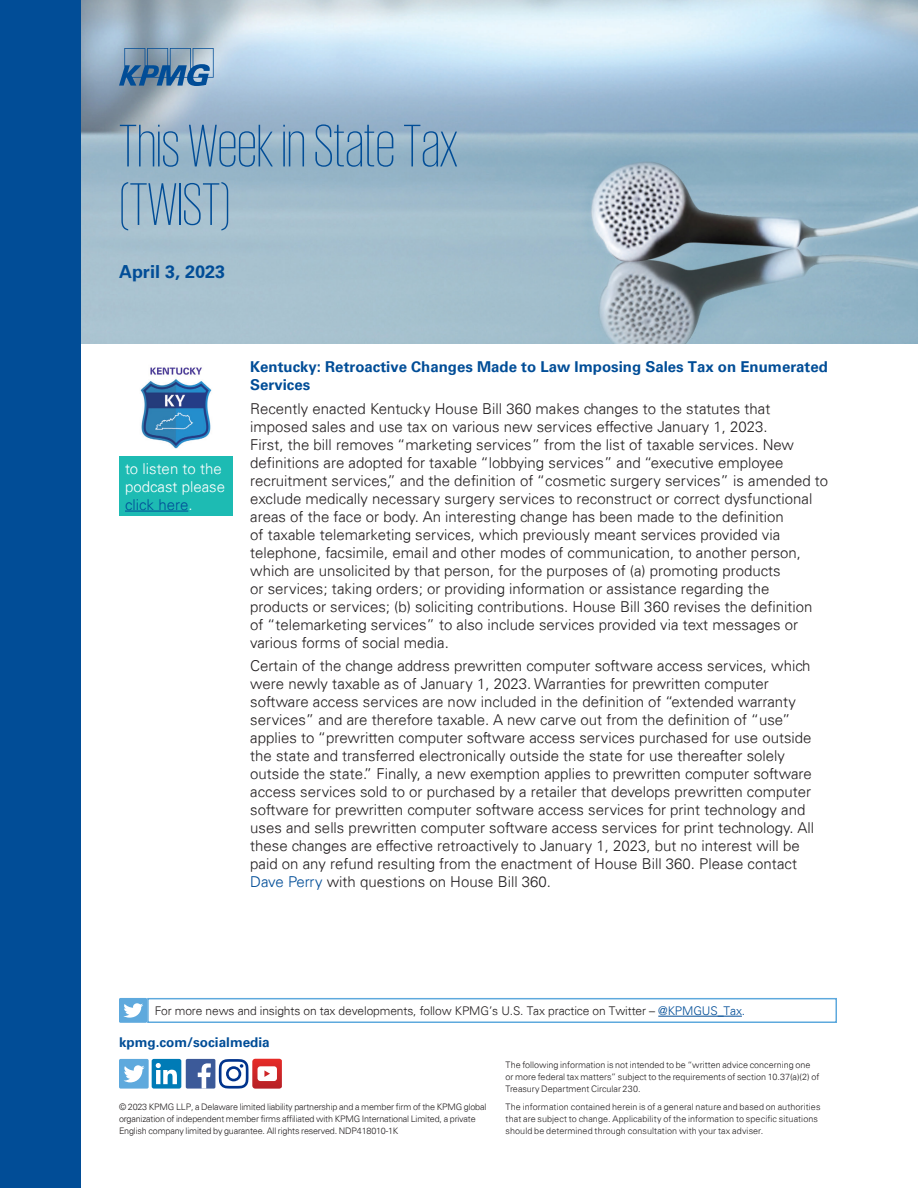
<style>
.page{position:relative;width:918px;height:1188px;background:#fff}
.page>*{position:absolute;margin:0;border:0;box-sizing:border-box;transform-origin:0 0}
.Title_60pt_White{font:200 61.5px/58.5px "KPMG";color:#014d97}
.Subhead_9pt{font:700 18px "Univers 65";color:#014d97}
.Body_Copy{font:300 15px/18px "Univers 45";color:#231f20}
.Body_Copy-2{font:700 15px/18px "Univers 65";color:#014d97}
.Folio{font:300 15px/18px "Univers 45";color:#fff}
.URL{font:700 13.5px "Univers 65";color:#014d97}
.Folio-2{font:300 12px "Univers 45";letter-spacing:-.01em;color:#231f20}
.Legal_6pt{font:300 9px/12px "Univers 45";letter-spacing:-.005em;color:#231f20}
.s1{color:#014d97}
</style>
<div class="page">
<img style="left:81px;top:0;width:837px;height:344px">
<svg style="left:119px;top:48px;width:95px;height:38px;background:#638aad"></svg>
<div style="left:0;top:0;width:81px;height:1188px;background:#014d97"></div>
<img style="left:140px;top:367px;width:72px;height:82px">
<div style="left:119px;top:456px;width:114px;height:60px;background:#1dbbb3"></div>
<hr style="left:125px;top:511px;width:63px;height:1px;background:#014d97">
<div style="left:119px;top:1059px;width:30px;height:30px;background:#5ea9dd;border-radius:2px"></div>
<svg style="left:124px;top:1065px;width:21px;height:17px"></svg>
<div style="left:152px;top:1059px;width:29px;height:30px;background:#007bb6;border-radius:2px"></div>
<svg style="left:156px;top:1063px;width:21px;height:21px"></svg>
<div style="left:186px;top:1059px;width:29px;height:30px;background:#3c5a99;border-radius:2px"></div>
<svg style="left:198px;top:1063px;width:13px;height:26px"></svg>
<svg style="left:219px;top:1059px;width:63px;height:30px"></svg>
<hr style="left:658px;top:1016px;width:84px;height:1px;background:#014d97">
<div style="left:147px;top:998px;width:690px;height:25px;border:2px solid #5ea9dd"></div>
<div style="left:119px;top:998px;width:28px;height:25px;background:#5ea9dd"></div>
<svg style="left:123px;top:1003px;width:20px;height:15px"></svg>
<p class="Title_60pt_White" style="left:119px;top:115px;width:340px">This Week in State Tax (TWIST)</p>
<p class="Subhead_9pt" style="left:119px;top:261px;width:108px">April 3, 2023</p>
<p class="Folio" style="left:125px;top:459px;width:102px">to listen to the podcast please <span class="s1">click here</span>.</p>
<p class="Body_Copy-2" style="left:250px;top:358px;width:579px">Kentucky: Retroactive Changes Made to Law Imposing Sales Tax on Enumerated<br>Services</p>
<p class="Body_Copy" style="left:250px;top:399px;width:579px">Recently enacted Kentucky House Bill 360 makes changes to the statutes that imposed sales and use tax on various new services effective January 1, 2023.<br>First, the bill removes “marketing services” from the list of taxable services. New definitions are adopted for taxable “lobbying services” and “executive employee recruitment services,” and the definition of “cosmetic surgery services” is amended to exclude medically necessary surgery services to reconstruct or correct dysfunctional areas of the face or body. An interesting change has been made to the definition<br>of taxable telemarketing services, which previously meant services provided via telephone, facsimile, email and other modes of communication, to another person, which are unsolicited by that person, for the purposes of (a) promoting products<br>or services; taking orders; or providing information or assistance regarding the products or services; (b) soliciting contributions. House Bill 360 revises the definition of “telemarketing services” to also include services provided via text messages or various forms of social media.</p>
<p class="Body_Copy" style="left:250px;top:657px;width:565px">Certain of the change address prewritten computer software access services, which were newly taxable as of January 1, 2023. Warranties for prewritten computer software access services are now included in the definition of “extended warranty services” and are therefore taxable. A new carve out from the definition of “use” applies to “prewritten computer software access services purchased for use outside the state and transferred electronically outside the state for use thereafter solely outside the state.” Finally, a new exemption applies to prewritten computer software access services sold to or purchased by a retailer that develops prewritten computer software for prewritten computer software access services for print technology and uses and sells prewritten computer software access services for print technology. All these changes are effective retroactively to January 1, 2023, but no interest will be paid on any refund resulting from the enactment of House Bill 360. Please contact <span class="s1">Dave Perry</span> with questions on House Bill 360.</p>
<p class="Folio-2" style="left:155px;top:1003px;width:592px">For more news and insights on tax developments, follow KPMG’s U.S. Tax practice on Twitter – <span class="s1">@KPMGUS_Tax.</span></p>
<p class="URL" style="left:119px;top:1035px;width:152px">kpmg.com/socialmedia</p>
<p class="Legal_6pt" style="left:119px;top:1101px;width:369px">© 2023 KPMG LLP, a Delaware limited liability partnership and a member firm of the KPMG global organization of independent member firms affiliated with KPMG International Limited, a private<br>English company limited by guarantee. All rights reserved. NDP418010-1K</p>
<p class="Legal_6pt" style="left:506px;top:1059px;width:315px">The following information is not intended to be “written advice concerning one or more federal tax matters” subject to the requirements of section 10.37(a)(2) of<br>Treasury Department Circular 230.</p>
<p class="Legal_6pt" style="left:506px;top:1101px;width:316px">The information contained herein is of a general nature and based on authorities that are subject to change. Applicability of the information to specific situations should be determined through consultation with your tax adviser.</p>
</div>
